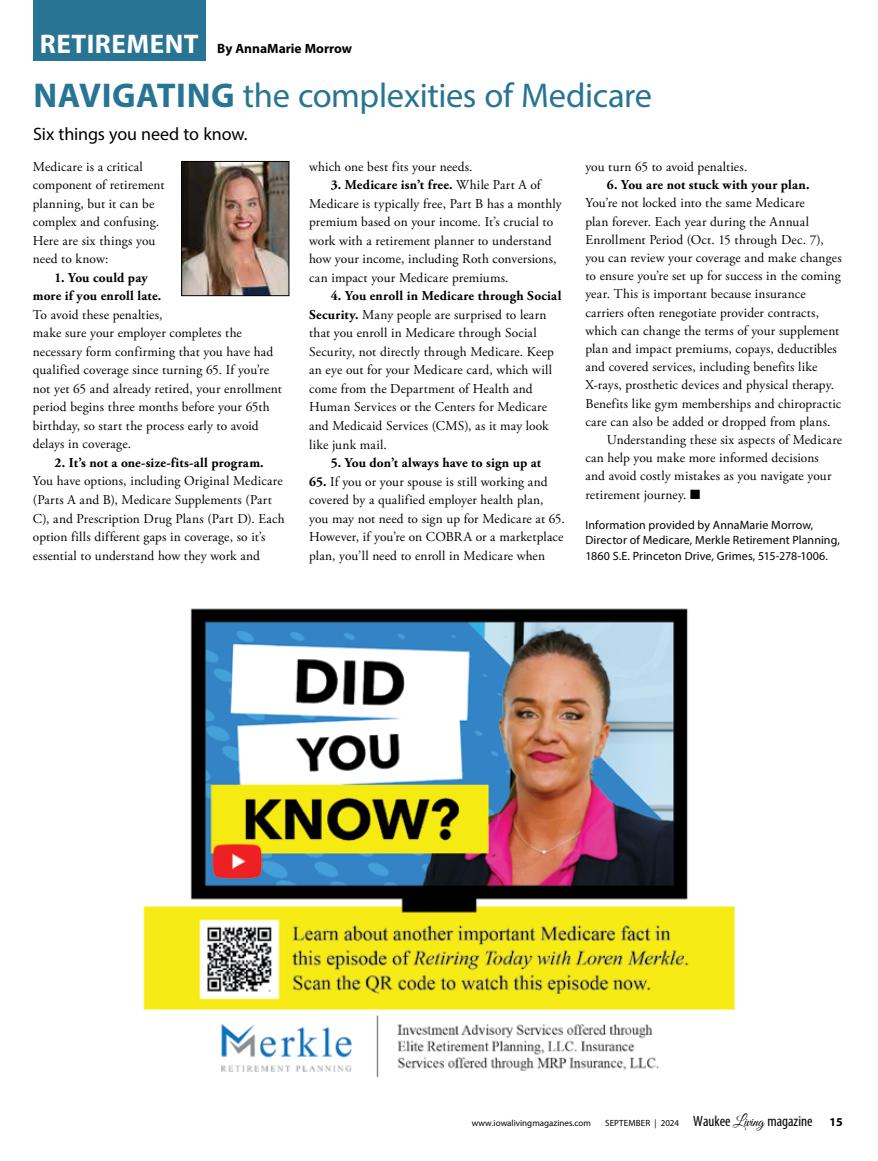
<style>
.page{position:relative;width:878px;height:1161px;background:#fff}
.page>*{position:absolute;margin:0;border:0;box-sizing:border-box;transform-origin:0 0}
.t1{font:34.5px "Myriad Pro";letter-spacing:-.01em;color:#277494}
.t2{font:700 27px "Myriad Pro";letter-spacing:.02em;color:#fff}
.t3{font:18px "Myriad Pro";letter-spacing:-.01em;color:#000}
.t4{font:13.5px/18.5px "Adobe Garamond Pro";letter-spacing:.01em;color:#000}
.t5{font:700 13.5px/18.5px "Adobe Garamond Pro";letter-spacing:.01em;color:#000;text-align:center}
.t6{font:700 13.5px "Myriad Pro";color:#000}
.t7{font:12px/15.1px "Myriad Pro";letter-spacing:.01em;color:#000}
.t8{font:700 12px "Myriad Pro";color:#000}
.t9{font:9px "Myriad Pro";color:#000}
.s1{font-weight:700}
.s2{font-stretch:condensed;font-size:15px}
.s3{font-family:"Great Vibes";font-size:15px}
</style>
<div class="page">
<div style="left:33px;top:0;width:173px;height:60px;background:#277494"></div>
<img style="left:183px;top:163px;width:104px;height:131px">
<div style="left:181px;top:161px;width:108px;height:135px;border:1px solid #000"></div>
<img style="left:143px;top:608px;width:593px;height:470px">
<h2 class="t2" style="left:40px;top:27px;width:160px">RETIREMENT</h2>
<p class="t6" style="left:217px;top:40px;width:136px">By AnnaMarie Morrow</p>
<h1 class="t1" style="left:34px;top:74px;width:620px"><span class="s1">NAVIGATING</span> the complexities of Medicare</h1>
<h3 class="t3" style="left:33px;top:122px;width:216px">Six things you need to know.</h3>
<p class="t4" style="left:33px;top:158px;width:133px">Medicare is a critical component of retirement planning, but it can be complex and confusing.<br>Here are six things you need to know:</p>
<p class="t5" style="left:33px;top:269px;width:130px">1. You could pay<br>more if you enroll late.</p>
<p class="t4" style="left:33px;top:306px;width:250px">To avoid these penalties,<br>make sure your employer completes the necessary form confirming that you have had qualified coverage since turning 65. If you’re not yet 65 and already retired, your enrollment period begins three months before your 65th birthday, so start the process early to avoid delays in coverage.</p>
<p class="t5" style="left:54px;top:454px;width:211px">2. It’s not a one-size-fits-all program.</p>
<p class="t4" style="left:33px;top:472px;width:253px">You have options, including Original Medicare (Parts A and B), Medicare Supplements (Part C), and Prescription Drug Plans (Part D). Each option fills different gaps in coverage, so it’s essential to understand how they work and</p>
<p class="t4" style="left:309px;top:158px;width:165px">which one best fits your needs.</p>
<p class="t4" style="left:309px;top:176px;width:254px;text-indent:22px"><span class="s1">3. Medicare isn’t free.</span> While Part A of Medicare is typically free, Part B has a monthly premium based on your income. It’s crucial to work with a retirement planner to understand how your income, including Roth conversions, can impact your Medicare premiums.</p>
<p class="t4" style="left:309px;top:287px;width:254px;text-indent:22px"><span class="s1">4. You enroll in Medicare through Social Security.</span> Many people are surprised to learn that you enroll in Medicare through Social Security, not directly through Medicare. Keep an eye out for your Medicare card, which will come from the Department of Health and Human Services or the Centers for Medicare and Medicaid Services (CMS), as it may look like junk mail.</p>
<p class="t5" style="left:331px;top:454px;width:212px">5. You don’t always have to sign up at</p>
<p class="t4" style="left:309px;top:472px;width:257px"><span class="s1">65.</span> If you or your spouse is still working and covered by a qualified employer health plan, you may not need to sign up for Medicare at 65.<br>However, if you’re on COBRA or a marketplace plan, you’ll need to enroll in Medicare when</p>
<p class="t4" style="left:585px;top:158px;width:163px">you turn 65 to avoid penalties.</p>
<p class="t5" style="left:607px;top:176px;width:204px">6. You are not stuck with your plan.</p>
<p class="t4" style="left:585px;top:194px;width:221px">You’re not locked into the same Medicare</p>
<p class="t4" style="left:585px;top:213px;width:225px">plan forever. Each year during the Annual</p>
<p class="t4" style="left:585px;top:231px;width:240px">Enrollment Period (Oct. 15 through Dec. 7),</p>
<p class="t4" style="left:585px;top:249px;width:258px">you can review your coverage and make changes</p>
<p class="t4" style="left:585px;top:267px;width:257px">to ensure you’re set up for success in the coming</p>
<p class="t4" style="left:585px;top:285px;width:222px">year. This is important because insurance</p>
<p class="t4" style="left:585px;top:304px;width:235px">carriers often renegotiate provider contracts,</p>
<p class="t4" style="left:585px;top:322px;width:255px">which can change the terms of your supplement</p>
<p class="t4" style="left:585px;top:340px;width:253px">plan and impact premiums, copays, deductibles</p>
<p class="t4" style="left:585px;top:358px;width:233px">and covered services, including benefits like</p>
<p class="t4" style="left:585px;top:376px;width:250px">X-rays, prosthetic devices and physical therapy.</p>
<p class="t4" style="left:585px;top:395px;width:257px">Benefits like gym memberships and chiropractic</p>
<p class="t4" style="left:585px;top:413px;width:246px">care can also be added or dropped from plans.</p>
<p class="t4" style="left:607px;top:431px;width:237px">Understanding these six aspects of Medicare</p>
<p class="t4" style="left:585px;top:449px;width:235px">can help you make more informed decisions</p>
<p class="t4" style="left:585px;top:467px;width:248px">and avoid costly mistakes as you navigate your</p>
<p class="t4" style="left:585px;top:486px;width:116px">retirement journey. ■</p>
<p class="t7" style="left:585px;top:517px;width:256px">Information provided by AnnaMarie Morrow,<br>Director of Medicare, Merkle Retirement Planning,<br>1860 S.E. Princeton Drive, Grimes, 515-278-1006.</p>
<p class="t9" style="left:472px;top:1118px;width:342px">www.iowalivingmagazines.com SEPTEMBER | 2024 <span class="s2">Waukee</span> <span class="s3">Living</span> <span class="s2">magazine</span></p>
<p class="t8" style="left:829px;top:1115px;width:15px">15</p>
</div>
